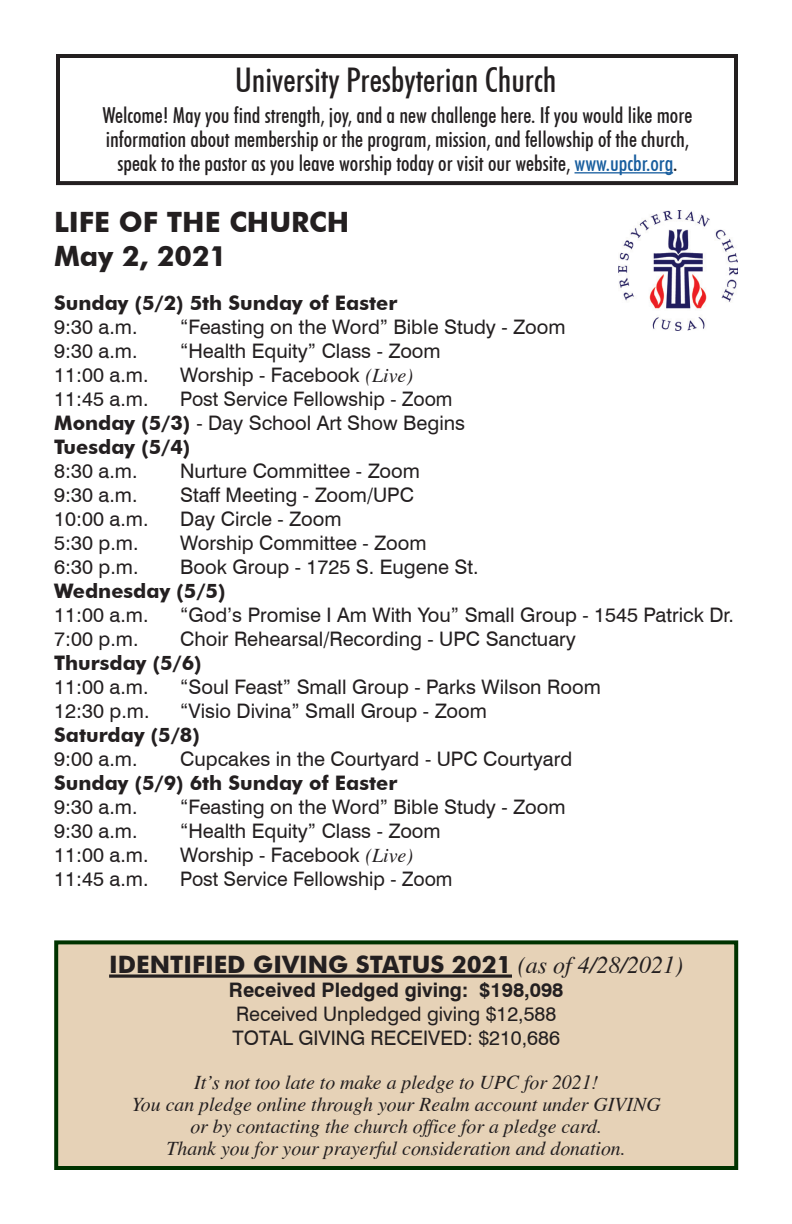
<style>
.page{position:relative;width:792px;height:1224px;background:#fff}
.page>*{position:absolute;margin:0;border:0;box-sizing:border-box;transform-origin:0 0}
.t1{font:500 condensed 34px "Futura BT";color:#231f20}
.t2{font:700 28px "Futura BT";color:#231f20}
.t3{font:700 24px "Futura BT";color:#231f20}
.t4{font:500 condensed 22px "Futura BT";color:#231f20}
.t5{font:20px "Swiss 721 BT";color:#231f20}
.t6{font:italic 20px "Times";color:#231f20}
.t7{font:700 20px "Futura BT";color:#231f20}
.t8{font:700 20px "Swiss 721 BT";color:#231f20}
.s1{color:#175d9e}
.s2{font-family:"Times";font-style:italic}
.s3{font-family:"Futura BT";font-weight:700}
.s4{font-family:"Times";font-weight:400;font-style:italic}
</style>
<div class="page">
<img style="left:618px;top:211px;width:120px;height:119px">
<div style="left:56px;top:54px;width:682px;height:131px;border:4px solid #231f20"></div>
<hr style="left:575px;top:172px;width:98px;height:1px;background:#175d9e">
<div style="left:54px;top:940px;width:684px;height:230px;background:#e6d2b7;border:4px solid #030"></div>
<svg style="left:109px;top:974px;width:403px;height:4px;background:#4a433e"></svg>
<p class="t1" style="left:235px;top:59px;width:323px">University Presbyterian Church</p>
<p class="t4" style="left:102px;top:102px;width:591px">Welcome! May you find strength, joy, and a new challenge here. If you would like more</p>
<p class="t4" style="left:106px;top:126px;width:585px">information about membership or the program, mission, and fellowship of the church,</p>
<p class="t4" style="left:117px;top:150px;width:561px">speak to the pastor as you leave worship today or visit our website, <span class="s1">www.upcbr.org</span>.</p>
<p class="t2" style="left:54px;top:205px;width:297px">LIFE OF THE CHURCH</p>
<p class="t2" style="left:54px;top:239px;width:175px">May 2, 2021</p>
<p class="t7" style="left:54px;top:291px;width:345px">Sunday (5/2) 5th Sunday of Easter</p>
<p class="t5" style="left:54px;top:315px;width:85px">9:30 a.m.</p>
<p class="t5" style="left:180px;top:315px;width:387px">“Feasting on the Word” Bible Study - Zoom</p>
<p class="t5" style="left:54px;top:339px;width:85px">9:30 a.m.</p>
<p class="t5" style="left:180px;top:339px;width:262px">“Health Equity” Class - Zoom</p>
<p class="t5" style="left:54px;top:363px;width:96px">11:00 a.m.</p>
<p class="t5" style="left:180px;top:363px;width:234px">Worship - Facebook <span class="s2">(Live)</span></p>
<p class="t5" style="left:54px;top:387px;width:96px">11:45 a.m.</p>
<p class="t5" style="left:180px;top:387px;width:274px">Post Service Fellowship - Zoom</p>
<p class="t5" style="left:54px;top:411px;width:412px"><span class="s3">Monday (5/3)</span> - Day School Art Show Begins</p>
<p class="t7" style="left:54px;top:435px;width:137px">Tuesday (5/4)</p>
<p class="t5" style="left:54px;top:459px;width:85px">8:30 a.m.</p>
<p class="t5" style="left:180px;top:459px;width:241px">Nurture Committee - Zoom</p>
<p class="t5" style="left:54px;top:483px;width:85px">9:30 a.m.</p>
<p class="t5" style="left:180px;top:483px;width:235px">Staff Meeting - Zoom/UPC</p>
<p class="t5" style="left:54px;top:507px;width:96px">10:00 a.m.</p>
<p class="t5" style="left:180px;top:507px;width:163px">Day Circle - Zoom</p>
<p class="t5" style="left:54px;top:531px;width:86px">5:30 p.m.</p>
<p class="t5" style="left:180px;top:531px;width:248px">Worship Committee - Zoom</p>
<p class="t5" style="left:54px;top:555px;width:86px">6:30 p.m.</p>
<p class="t5" style="left:180px;top:555px;width:300px">Book Group - 1725 S. Eugene St.</p>
<p class="t7" style="left:54px;top:579px;width:173px">Wednesday (5/5)</p>
<p class="t5" style="left:54px;top:603px;width:96px">11:00 a.m.</p>
<p class="t5" style="left:180px;top:603px;width:555px">“God’s Promise I Am With You” Small Group - 1545 Patrick Dr.</p>
<p class="t5" style="left:54px;top:627px;width:86px">7:00 p.m.</p>
<p class="t5" style="left:180px;top:627px;width:397px">Choir Rehearsal/Recording - UPC Sanctuary</p>
<p class="t7" style="left:54px;top:651px;width:149px">Thursday (5/6)</p>
<p class="t5" style="left:54px;top:675px;width:96px">11:00 a.m.</p>
<p class="t5" style="left:180px;top:675px;width:422px">“Soul Feast” Small Group - Parks Wilson Room</p>
<p class="t5" style="left:54px;top:699px;width:97px">12:30 p.m.</p>
<p class="t5" style="left:180px;top:699px;width:308px">“Visio Divina” Small Group - Zoom</p>
<p class="t7" style="left:54px;top:723px;width:147px">Saturday (5/8)</p>
<p class="t5" style="left:54px;top:747px;width:85px">9:00 a.m.</p>
<p class="t5" style="left:180px;top:747px;width:394px">Cupcakes in the Courtyard - UPC Courtyard</p>
<p class="t7" style="left:54px;top:771px;width:345px">Sunday (5/9) 6th Sunday of Easter</p>
<p class="t5" style="left:54px;top:795px;width:85px">9:30 a.m.</p>
<p class="t5" style="left:180px;top:795px;width:387px">“Feasting on the Word” Bible Study - Zoom</p>
<p class="t5" style="left:54px;top:819px;width:85px">9:30 a.m.</p>
<p class="t5" style="left:180px;top:819px;width:262px">“Health Equity” Class - Zoom</p>
<p class="t5" style="left:54px;top:843px;width:96px">11:00 a.m.</p>
<p class="t5" style="left:180px;top:843px;width:234px">Worship - Facebook <span class="s2">(Live)</span></p>
<p class="t5" style="left:54px;top:867px;width:96px">11:45 a.m.</p>
<p class="t5" style="left:180px;top:867px;width:274px">Post Service Fellowship - Zoom</p>
<p class="t3" style="left:109px;top:950px;width:576px">IDENTIFIED GIVING STATUS 2021 <span class="s4">(as of 4/28/2021)</span></p>
<p class="t8" style="left:229px;top:978px;width:336px">Received Pledged giving: $198,098</p>
<p class="t5" style="left:236px;top:1002px;width:322px">Received Unpledged giving $12,588</p>
<p class="t5" style="left:233px;top:1026px;width:329px">TOTAL GIVING RECEIVED: $210,686</p>
<p class="t6" style="left:194px;top:1072px;width:406px">It’s not too late to make a pledge to UPC for 2021!</p>
<p class="t6" style="left:132px;top:1094px;width:530px">You can pledge online through your Realm account under GIVING</p>
<p class="t6" style="left:190px;top:1116px;width:413px">or by contacting the church office for a pledge card.</p>
<p class="t6" style="left:167px;top:1138px;width:461px">Thank you for your prayerful consideration and donation.</p>
</div>
